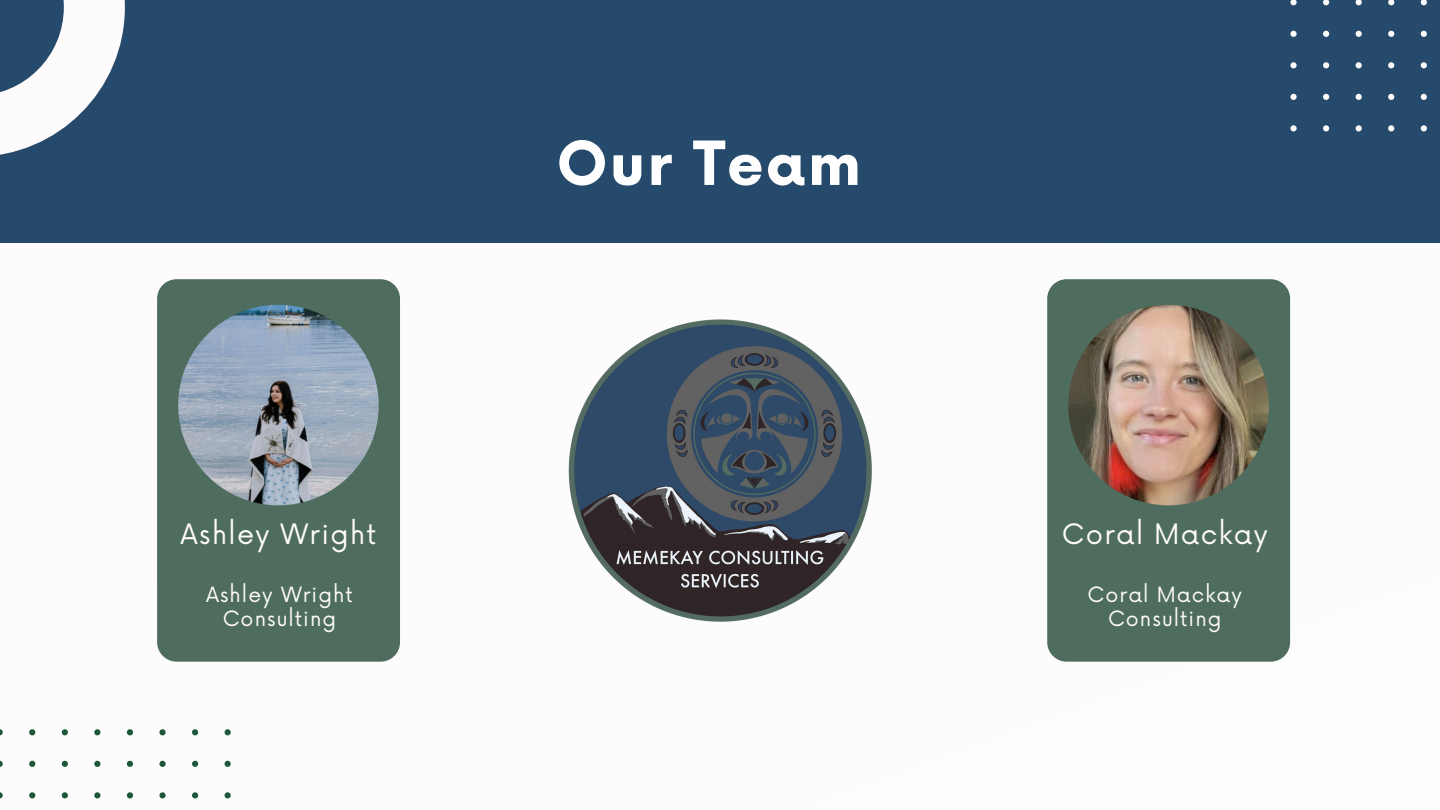
<style>
.page{position:relative;width:1440px;height:810px;background:#fff}
.page>*{position:absolute;margin:0;border:0;box-sizing:border-box;transform-origin:0 0}
.t1{font:700 59.2px "Now";letter-spacing:.035em;color:#fff}
.t2{font:27.4px "Now";letter-spacing:.05em;color:#fffbfb}
.t3{font:20.5px/24px "Now";letter-spacing:.05em;color:#fffbfb;text-align:center}
</style>
<div class="page">
<div style="left:0;top:0;width:1440px;height:243px;background:#264a6b"></div>
<div style="left:157px;top:279px;width:243px;height:383px;background:#4e6d5e"></div>
<div style="left:1047px;top:279px;width:243px;height:383px;background:#4e6d5e"></div>
<img style="left:1064px;top:301px;width:209px;height:208px">
<svg style="left:0;top:0;width:125px;height:155px"></svg>
<svg style="left:0;top:729px;width:231px;height:70px"></svg>
<svg style="left:1290px;top:0;width:137px;height:131px"></svg>
<svg style="left:174px;top:301px;width:209px;height:208px;background:#81949c"></svg>
<img style="left:568px;top:319px;width:304px;height:303px">
<p class="t2" style="left:181px;top:519px;width:197px">Ashley Wright</p>
<p class="t3" style="left:206px;top:583px;width:148px">Ashley Wright<br>Consulting</p>
<p class="t1" style="left:557px;top:132px;width:306px">Our Team</p>
<p class="t2" style="left:1062px;top:519px;width:207px">Coral Mackay</p>
<p class="t3" style="left:1088px;top:583px;width:156px">Coral Mackay<br>Consulting</p>
</div>
